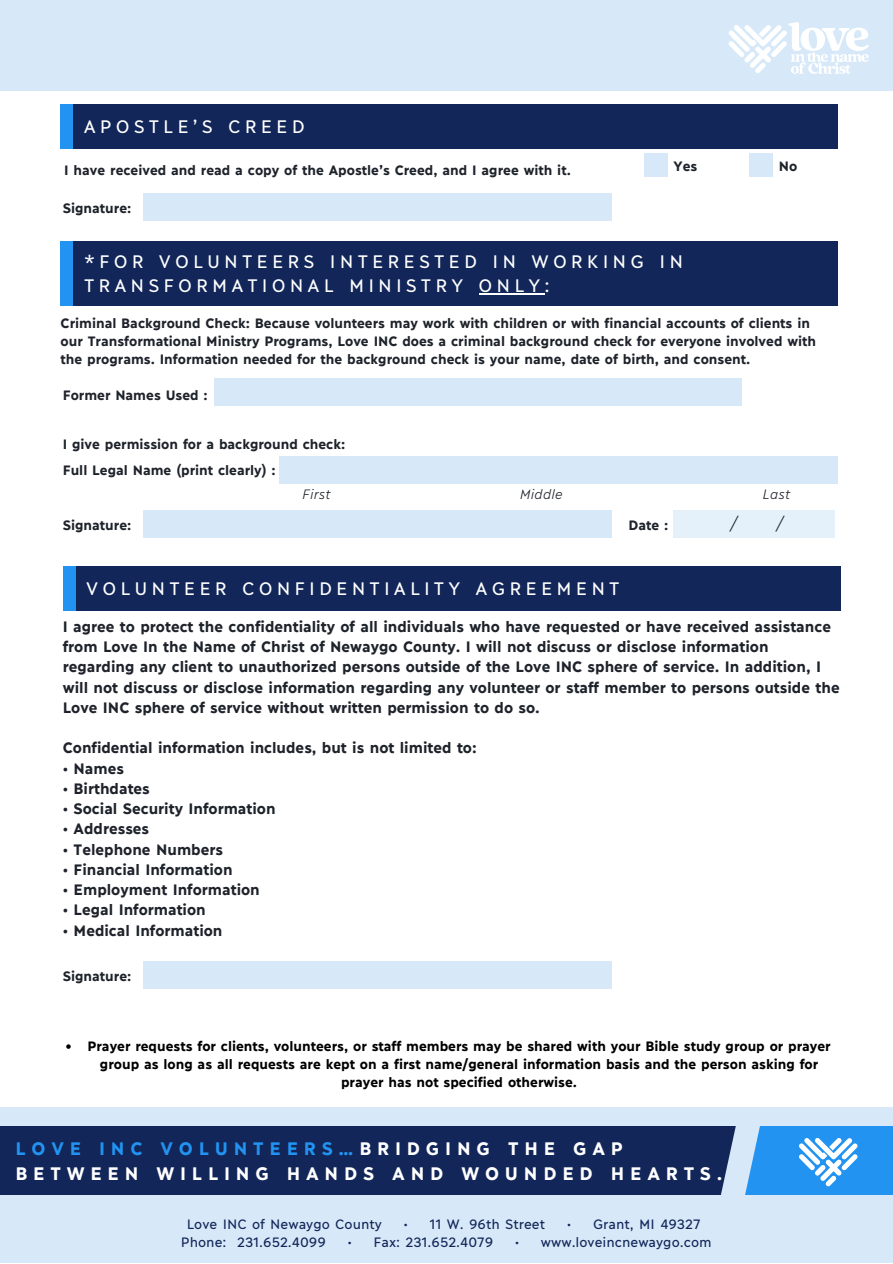
<style>
.page{position:relative;width:893px;height:1264px;background:#fff}
.page>*{position:absolute;margin:0;border:0;box-sizing:border-box;transform-origin:0 0}
.t1{font:18px/24.8px "Ilisarniq";letter-spacing:.23em;color:#fff}
.t2{font:700 18px/24.8px "Ilisarniq";letter-spacing:.32em;color:#fff}
.t3{font:italic 300 16.5px "Ilisarniq";color:#1e232b}
.t4{font:700 15px/20.2px "Ilisarniq";color:#1e232b}
.t5{font:700 13.5px/18px "Ilisarniq";color:#1e232b}
.t6{font:700 13.5px/18px "Ilisarniq";color:#000;text-align:center}
.t7{font:13.5px "Ilisarniq";color:#122659}
.t8{font:italic 300 13.5px "Ilisarniq";color:#1e232b}
.s1{color:#2293f0}
</style>
<div class="page">
<div style="left:0;top:0;width:892px;height:90px;background:#d7e9f8"></div>
<div style="left:0;top:1107px;width:892px;height:155px;background:#d7e9f8"></div>
<svg style="left:728px;top:22px;width:140px;height:52px"></svg>
<div style="left:60px;top:105px;width:30px;height:44px;background:#2293f0"></div>
<div style="left:73px;top:105px;width:764px;height:44px;background:#122659"></div>
<div style="left:215px;top:378px;width:264px;height:27px;background:#d7e9f8"></div>
<div style="left:476px;top:378px;width:265px;height:27px;background:#d7e9f8"></div>
<div style="left:63px;top:567px;width:30px;height:44px;background:#2293f0"></div>
<div style="left:76px;top:567px;width:764px;height:44px;background:#122659"></div>
<div style="left:643px;top:153px;width:24px;height:24px;background:#d7e9f8"></div>
<div style="left:749px;top:153px;width:24px;height:24px;background:#d7e9f8"></div>
<div style="left:61px;top:241px;width:43px;height:64px;background:#2293f0"></div>
<div style="left:74px;top:241px;width:763px;height:64px;background:#122659"></div>
<div style="left:143px;top:510px;width:265px;height:27px;background:#d7e9f8"></div>
<div style="left:347px;top:510px;width:264px;height:27px;background:#d7e9f8"></div>
<div style="left:673px;top:510px;width:161px;height:27px;background:#e4f0fa"></div>
<div style="left:143px;top:961px;width:265px;height:27px;background:#d7e9f8"></div>
<div style="left:347px;top:961px;width:264px;height:27px;background:#d7e9f8"></div>
<div style="left:0;top:1126px;width:743px;height:68px;background:#122659"></div>
<div style="left:743px;top:1126px;width:149px;height:68px;background:#2293f0"></div>
<svg style="left:696px;top:1126px;width:80px;height:69px"></svg>
<svg style="left:799px;top:1138px;width:58px;height:48px"></svg>
<svg style="left:66px;top:1044px;width:5px;height:4px"></svg>
<hr style="left:478px;top:293px;width:66px;height:1px;background:#fff">
<div style="left:279px;top:456px;width:265px;height:27px;background:#d7e9f8"></div>
<div style="left:515px;top:456px;width:264px;height:27px;background:#d7e9f8"></div>
<div style="left:573px;top:456px;width:264px;height:27px;background:#d7e9f8"></div>
<div style="left:143px;top:193px;width:265px;height:28px;background:#d7e9f8"></div>
<div style="left:347px;top:193px;width:264px;height:28px;background:#d7e9f8"></div>
<p class="t1" style="left:84px;top:113px;width:222px">APOSTLE’S CREED</p>
<p class="t5" style="left:64px;top:159px;width:508px">I have received and read a copy of the Apostle’s Creed, and I agree with it.</p>
<p class="t5" style="left:673px;top:156px;width:25px">Yes</p>
<p class="t5" style="left:778px;top:156px;width:20px">No</p>
<p class="t5" style="left:63px;top:198px;width:70px">Signature:</p>
<p class="t1" style="left:84px;top:247px;width:600px">*FOR VOLUNTEERS INTERESTED IN WORKING IN<br>TRANSFORMATIONAL MINISTRY ONLY:</p>
<p class="t5" style="left:61px;top:313px;width:757px">Criminal Background Check: Because volunteers may work with children or with financial accounts of clients in our Transformational Ministry Programs, Love INC does a criminal background check for everyone involved with the programs. Information needed for the background check is your name, date of birth, and consent.</p>
<p class="t5" style="left:63px;top:384px;width:146px">Former Names Used :</p>
<p class="t5" style="left:63px;top:433px;width:284px">I give permission for a background check:</p>
<p class="t5" style="left:63px;top:460px;width:214px">Full Legal Name (print clearly) :</p>
<p class="t8" style="left:302px;top:485px;width:30px">First</p>
<p class="t8" style="left:519px;top:485px;width:45px">Middle</p>
<p class="t8" style="left:762px;top:485px;width:29px">Last</p>
<p class="t5" style="left:628px;top:514px;width:41px">Date :</p>
<p class="t5" style="left:63px;top:515px;width:70px">Signature:</p>
<p class="t3" style="left:731px;top:511px;width:8px">/</p>
<p class="t3" style="left:776px;top:511px;width:8px">/</p>
<p class="t1" style="left:86px;top:575px;width:534px">VOLUNTEER CONFIDENTIALITY AGREEMENT</p>
<p class="t4" style="left:63px;top:615px;width:778px">I agree to protect the confidentiality of all individuals who have requested or have received assistance from Love In the Name of Christ of Newaygo County. I will not discuss or disclose information regarding any client to unauthorized persons outside of the Love INC sphere of service. In addition, I will not discuss or disclose information regarding any volunteer or staff member to persons outside the Love INC sphere of service without written permission to do so.</p>
<p class="t4" style="left:63px;top:736px;width:415px">Confidential information includes, but is not limited to:</p>
<p class="t4" style="left:63px;top:756px;width:63px">• Names</p>
<p class="t4" style="left:63px;top:777px;width:89px">• Birthdates</p>
<p class="t4" style="left:63px;top:797px;width:214px">• Social Security Information</p>
<p class="t4" style="left:63px;top:817px;width:88px">• Addresses</p>
<p class="t4" style="left:63px;top:837px;width:162px">• Telephone Numbers</p>
<p class="t4" style="left:63px;top:858px;width:171px">• Financial Information</p>
<p class="t4" style="left:63px;top:878px;width:198px">• Employment Information</p>
<p class="t4" style="left:63px;top:898px;width:144px">• Legal Information</p>
<p class="t4" style="left:63px;top:918px;width:161px">• Medical Information</p>
<p class="t5" style="left:63px;top:965px;width:70px">Signature:</p>
<p class="t6" style="left:87px;top:1035px;width:744px">Prayer requests for clients, volunteers, or staff members may be shared with your Bible study group or prayer group as long as all requests are kept on a first name/general information basis and the person asking for prayer has not specified otherwise.</p>
<p class="t2" style="left:16px;top:1134px;width:708px"><span class="s1">LOVE INC VOLUNTEERS…</span>BRIDGING THE GAP<br>BETWEEN WILLING HANDS AND WOUNDED HEARTS.</p>
<p class="t7" style="left:187px;top:1214px;width:197px">Love INC of Newaygo County</p>
<p class="t7" style="left:403px;top:1214px;width:143px">• 11 W. 96th Street</p>
<p class="t7" style="left:566px;top:1214px;width:135px">• Grant, MI 49327</p>
<p class="t7" style="left:181px;top:1232px;width:146px">Phone: 231.652.4099</p>
<p class="t7" style="left:347px;top:1232px;width:147px">• Fax: 231.652.4079</p>
<p class="t7" style="left:514px;top:1232px;width:198px">• www.loveincnewaygo.com</p>
</div>
